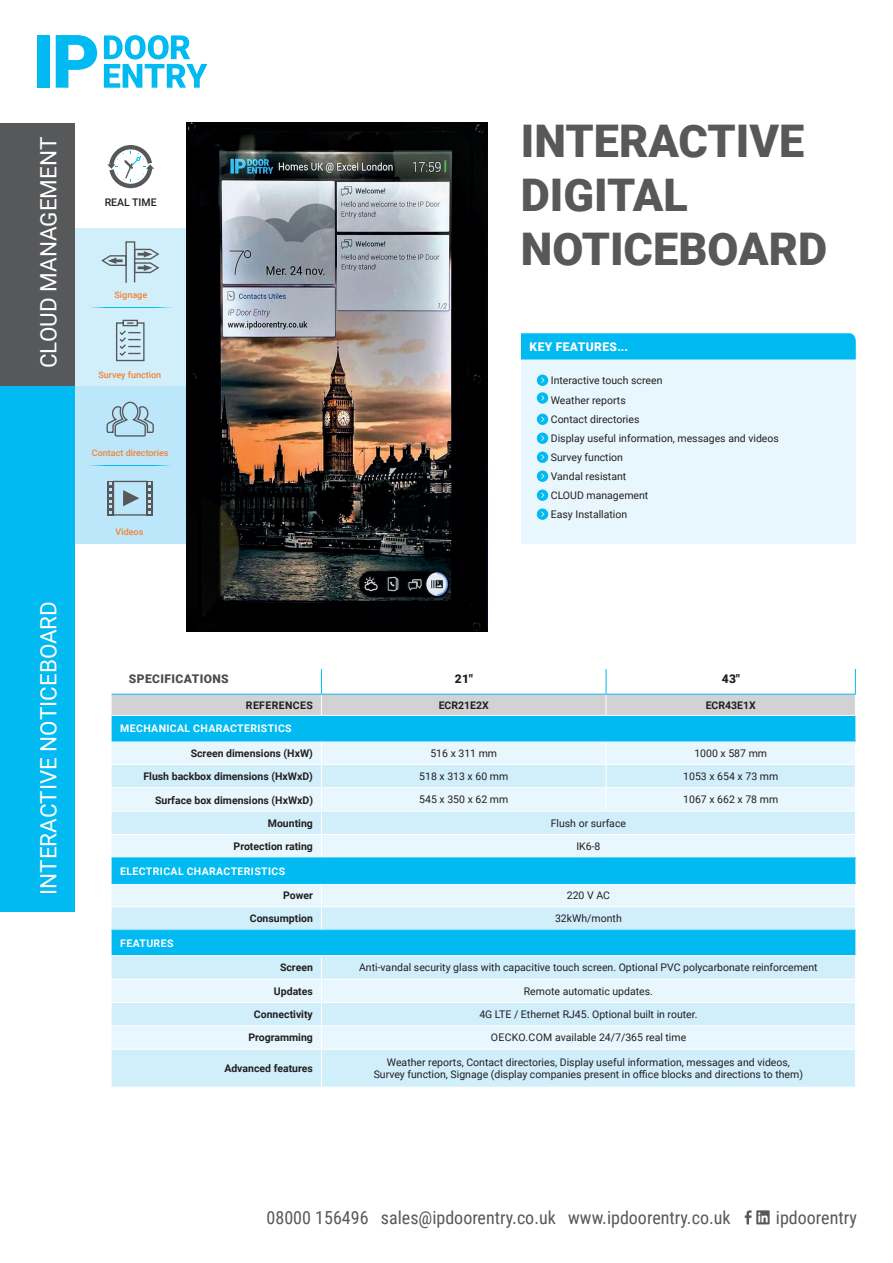
<style>
.page{position:relative;width:893px;height:1263px;background:#fff}
.page>*{position:absolute;margin:0;border:0;box-sizing:border-box;transform-origin:0 0}
.t1{font:900 45px/54px "Roboto";color:#57585a}
.t2{font:22.5px "Roboto";color:#fff}
.t3{font:18px "Roboto Condensed";color:#57585a}
.t4{font:900 12px "Roboto";letter-spacing:.035em;color:#fff}
.t5{font:900 12px "Roboto";letter-spacing:.035em;color:#4b4c4d}
.t6{font:900 12px "Roboto";color:#231f20}
.t7{font:10.5px/19px "Roboto";color:#231f20}
.t8{font:700 10.5px "Roboto";color:#231f20}
.t9{font:700 10.5px "Roboto";letter-spacing:.035em;color:#fff}
.t10{font:700 10.5px "Roboto";letter-spacing:.035em;color:#231f20}
.t11{font:500 10.5px "Roboto";color:#231f20}
.t12{font:500 9px "Roboto";color:#f48232}
</style>
<div class="page">
<div style="left:64px;top:228px;width:191px;height:158px;background:#d1eefb"></div>
<div style="left:64px;top:386px;width:191px;height:158px;background:#bce6fa"></div>
<hr style="left:130px;top:307px;width:43px;height:1px;background:#00baf1">
<hr style="left:88px;top:307px;width:43px;height:1px;background:#00baf1">
<div style="left:521px;top:360px;width:335px;height:184px;background:#e8f6fd"></div>
<svg style="left:537px;top:375px;width:11px;height:11px"></svg>
<svg style="left:537px;top:392px;width:11px;height:12px"></svg>
<svg style="left:537px;top:414px;width:11px;height:11px"></svg>
<svg style="left:537px;top:433px;width:11px;height:11px"></svg>
<svg style="left:537px;top:451px;width:11px;height:12px"></svg>
<svg style="left:537px;top:470px;width:11px;height:12px"></svg>
<svg style="left:537px;top:489px;width:11px;height:12px"></svg>
<svg style="left:537px;top:508px;width:11px;height:12px"></svg>
<svg style="left:521px;top:333px;width:335px;height:27px;background:#07bbf1"></svg>
<div style="left:112px;top:716px;width:743px;height:24px;background:#00baf1"></div>
<div style="left:112px;top:741px;width:743px;height:23px;background:#e8f6fd"></div>
<svg style="left:112px;top:765px;width:743px;height:322px;background:#b8e8fa"></svg>
<hr style="left:112px;top:787px;width:209px;height:1px;background:#fff">
<hr style="left:321px;top:787px;width:285px;height:1px;background:#fff">
<hr style="left:606px;top:787px;width:250px;height:1px;background:#fff">
<svg style="left:606px;top:741px;width:1px;height:70px"></svg>
<hr style="left:112px;top:811px;width:209px;height:1px;background:#fff">
<hr style="left:321px;top:811px;width:285px;height:1px;background:#fff">
<hr style="left:606px;top:811px;width:250px;height:1px;background:#fff">
<hr style="left:112px;top:834px;width:209px;height:1px;background:#fff">
<hr style="left:321px;top:834px;width:285px;height:1px;background:#fff">
<svg style="left:321px;top:741px;width:1px;height:116px"></svg>
<hr style="left:606px;top:834px;width:250px;height:1px;background:#fff">
<hr style="left:112px;top:906px;width:209px;height:1px;background:#fff">
<hr style="left:321px;top:906px;width:285px;height:1px;background:#fff">
<svg style="left:321px;top:884px;width:1px;height:46px"></svg>
<hr style="left:606px;top:906px;width:250px;height:1px;background:#fff">
<hr style="left:112px;top:955px;width:209px;height:1px;background:#fff">
<hr style="left:321px;top:955px;width:285px;height:1px;background:#fff">
<hr style="left:606px;top:955px;width:250px;height:1px;background:#fff">
<hr style="left:112px;top:979px;width:209px;height:1px;background:#fff">
<hr style="left:321px;top:979px;width:285px;height:1px;background:#fff">
<hr style="left:606px;top:979px;width:250px;height:1px;background:#fff">
<hr style="left:112px;top:1002px;width:209px;height:1px;background:#fff">
<hr style="left:321px;top:1002px;width:285px;height:1px;background:#fff">
<hr style="left:606px;top:1002px;width:250px;height:1px;background:#fff">
<hr style="left:112px;top:1025px;width:209px;height:1px;background:#fff">
<hr style="left:321px;top:1025px;width:285px;height:1px;background:#fff">
<svg style="left:321px;top:956px;width:1px;height:93px"></svg>
<hr style="left:606px;top:1025px;width:250px;height:1px;background:#fff">
<hr style="left:112px;top:1049px;width:209px;height:1px;background:#fff">
<hr style="left:321px;top:1049px;width:285px;height:1px;background:#fff">
<hr style="left:321px;top:1050px;width:1px;height:37px;background:#fff">
<hr style="left:606px;top:1049px;width:250px;height:1px;background:#fff">
<svg style="left:112px;top:669px;width:744px;height:46px"></svg>
<hr style="left:112px;top:694px;width:209px;height:1px;background:#00baf1">
<hr style="left:321px;top:694px;width:285px;height:1px;background:#00baf1">
<hr style="left:606px;top:694px;width:250px;height:1px;background:#00baf1">
<hr style="left:112px;top:740px;width:209px;height:1px;background:#00baf1">
<hr style="left:321px;top:740px;width:285px;height:1px;background:#00baf1">
<hr style="left:606px;top:740px;width:250px;height:1px;background:#00baf1">
<hr style="left:112px;top:857px;width:209px;height:1px;background:#00baf1">
<hr style="left:321px;top:857px;width:285px;height:1px;background:#00baf1">
<hr style="left:606px;top:857px;width:250px;height:1px;background:#00baf1">
<hr style="left:112px;top:883px;width:209px;height:1px;background:#00baf1">
<hr style="left:321px;top:883px;width:285px;height:1px;background:#00baf1">
<hr style="left:606px;top:883px;width:250px;height:1px;background:#00baf1">
<hr style="left:112px;top:930px;width:209px;height:1px;background:#00baf1">
<hr style="left:321px;top:930px;width:285px;height:1px;background:#00baf1">
<hr style="left:606px;top:930px;width:250px;height:1px;background:#00baf1">
<svg style="left:107px;top:145px;width:47px;height:43px"></svg>
<hr style="left:129px;top:465px;width:43px;height:1px;background:#00baf1">
<hr style="left:87px;top:465px;width:43px;height:1px;background:#00baf1">
<div style="left:0;top:123px;width:74px;height:263px;background:#57585a"></div>
<div style="left:0;top:386px;width:74px;height:525px;background:#00baf1"></div>
<div style="left:37px;top:35px;width:13px;height:53px;background:#00baf1"></div>
<svg style="left:56px;top:35px;width:41px;height:53px"></svg>
<svg style="left:104px;top:35px;width:103px;height:53px"></svg>
<img style="left:186px;top:123px;width:302px;height:508px">
<svg style="left:745px;top:1210px;width:25px;height:14px"></svg>
<div style="left:125px;top:241px;width:10px;height:42px;border:1px solid #57585a"></div>
<svg style="left:101px;top:254px;width:26px;height:13px"></svg>
<svg style="left:133px;top:248px;width:27px;height:26px"></svg>
<div style="left:113px;top:481px;width:35px;height:35px;border:1px solid #57585a"></div>
<svg style="left:123px;top:490px;width:16px;height:16px"></svg>
<div style="left:108px;top:481px;width:6px;height:35px;background:#57585a"></div>
<div style="left:146px;top:481px;width:7px;height:35px;background:#57585a"></div>
<svg style="left:107px;top:481px;width:5px;height:33px"></svg>
<svg style="left:148px;top:482px;width:3px;height:32px"></svg>
<svg style="left:116px;top:319px;width:29px;height:43px"></svg>
<svg style="left:106px;top:401px;width:48px;height:36px"></svg>
<h2 class="t2" style="left:33px;top:368px;width:233px;rotate:-90deg">CLOUD MANAGEMENT</h2>
<h2 class="t2" style="left:33px;top:895px;width:295px;rotate:-90deg">INTERACTIVE NOTICEBOARD</h2>
<p class="t11" style="left:105px;top:195px;width:53px">REAL TIME</p>
<p class="t12" style="left:115px;top:289px;width:34px">Signage</p>
<p class="t12" style="left:98px;top:368px;width:64px">Survey function</p>
<p class="t12" style="left:92px;top:447px;width:78px">Contact directories</p>
<p class="t12" style="left:116px;top:526px;width:29px">Videos</p>
<h1 class="t1" style="left:521px;top:112px;width:308px">INTERACTIVE<br>DIGITAL<br>NOTICEBOARD</h1>
<p class="t4" style="left:530px;top:338px;width:100px">KEY FEATURES...</p>
<p class="t7" style="left:551px;top:370px;width:113px;line-height:20px">Interactive touch screen<br>Weather reports</p>
<p class="t7" style="left:551px;top:409px;width:230px">Contact directories<br>Display useful information, messages and videos<br>Survey function<br>Vandal resistant<br>CLOUD management<br>Easy Installation</p>
<p class="t5" style="left:129px;top:670px;width:101px">SPECIFICATIONS</p>
<p class="t6" style="left:455px;top:670px;width:20px">21"</p>
<p class="t6" style="left:722px;top:670px;width:20px">43"</p>
<p class="t10" style="left:246px;top:698px;width:68px">REFERENCES</p>
<p class="t8" style="left:439px;top:698px;width:52px">ECR21E2X</p>
<p class="t8" style="left:706px;top:698px;width:52px">ECR43E1X</p>
<p class="t9" style="left:120px;top:721px;width:173px">MECHANICAL CHARACTERISTICS</p>
<p class="t8" style="left:191px;top:745px;width:124px">Screen dimensions (HxW)</p>
<p class="t7" style="left:430px;top:743px;width:68px">516 x 311 mm</p>
<p class="t7" style="left:694px;top:743px;width:74px">1000 x 587 mm</p>
<p class="t8" style="left:143px;top:769px;width:171px">Flush backbox dimensions (HxWxD)</p>
<p class="t7" style="left:419px;top:766px;width:90px">518 x 313 x 60 mm</p>
<p class="t7" style="left:683px;top:766px;width:96px">1053 x 654 x 73 mm</p>
<p class="t8" style="left:155px;top:792px;width:159px">Surface box dimensions (HxWxD)</p>
<p class="t7" style="left:419px;top:790px;width:91px">545 x 350 x 62 mm</p>
<p class="t7" style="left:683px;top:790px;width:96px">1067 x 662 x 78 mm</p>
<p class="t8" style="left:268px;top:816px;width:47px">Mounting</p>
<p class="t7" style="left:551px;top:813px;width:77px">Flush or surface</p>
<p class="t8" style="left:234px;top:839px;width:81px">Protection rating</p>
<p class="t7" style="left:576px;top:836px;width:26px">IK6-8</p>
<p class="t9" style="left:120px;top:863px;width:166px">ELECTRICAL CHARACTERISTICS</p>
<p class="t8" style="left:283px;top:888px;width:31px">Power</p>
<p class="t7" style="left:567px;top:885px;width:45px">220 V AC</p>
<p class="t8" style="left:250px;top:911px;width:65px">Consumption</p>
<p class="t7" style="left:555px;top:909px;width:68px">32kWh/month</p>
<p class="t9" style="left:120px;top:936px;width:55px">FEATURES</p>
<p class="t8" style="left:280px;top:960px;width:34px">Screen</p>
<p class="t7" style="left:359px;top:958px;width:460px">Anti-vandal security glass with capacitive touch screen. Optional PVC polycarbonate reinforcement</p>
<p class="t8" style="left:274px;top:983px;width:40px">Updates</p>
<p class="t7" style="left:524px;top:981px;width:131px">Remote automatic updates.</p>
<p class="t8" style="left:254px;top:1007px;width:60px">Connectivity</p>
<p class="t7" style="left:479px;top:1004px;width:220px">4G LTE / Ethernet RJ45. Optional built in router.</p>
<p class="t8" style="left:248px;top:1030px;width:66px">Programming</p>
<p class="t7" style="left:491px;top:1028px;width:197px">OECKO.COM available 24/7/365 real time</p>
<p class="t8" style="left:224px;top:1061px;width:90px">Advanced features</p>
<p class="t7" style="left:374px;top:1055px;width:431px;line-height:12.6px;text-align:center">Weather reports, Contact directories, Display useful information, messages and videos,<br>Survey function, Signage (display companies present in office blocks and directions to them)</p>
<h3 class="t3" style="left:267px;top:1205px;width:465px">08000 156496 sales@ipdoorentry.co.uk www.ipdoorentry.co.uk</h3>
<h3 class="t3" style="left:776px;top:1205px;width:82px">ipdoorentry</h3>
</div>
